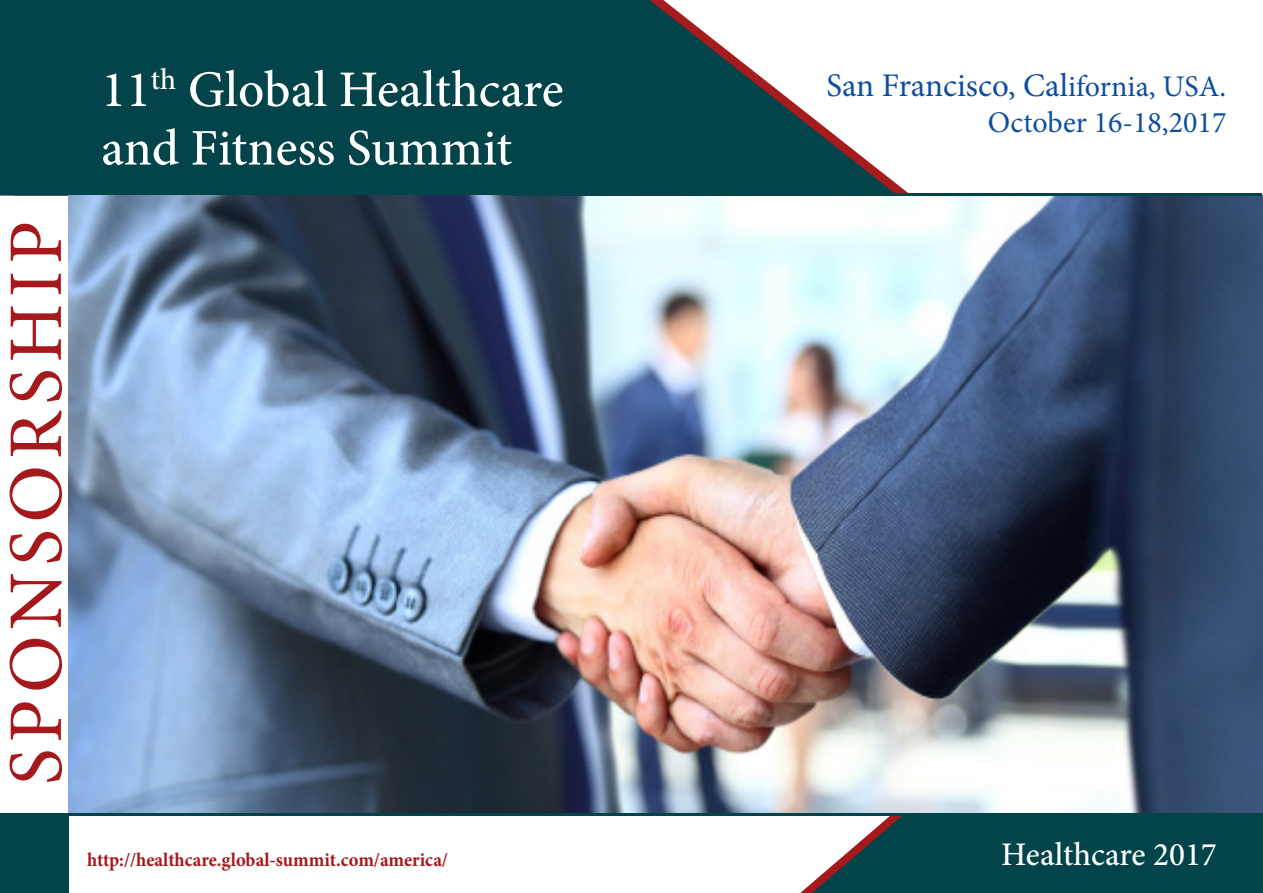
<style>
.page{position:relative;width:1263px;height:893px;background:#fff}
.page>*{position:absolute;margin:0;border:0;box-sizing:border-box;transform-origin:0 0}
.t1{font:77.25px "Minion Pro";letter-spacing:.08em;color:#a5181b}
.t2{font:500 51.3px "Minion Pro";color:#fff}
.t3{font:33px "Minion Pro";color:#0d4da1}
.t4{font:500 33px "Minion Pro";color:#fff}
.t5{font:30px "Minion Pro";color:#0d4da1}
.t6{font:700 19.5px "Minion Pro";color:#a5181b;scale:.95 1}
.s1{font-size:30px}
</style>
<div class="page">
<div style="left:0;top:815px;width:68px;height:78px;background:#024449"></div>
<svg style="left:800px;top:812px;width:463px;height:81px;background:#20565a"></svg>
<svg style="left:0;top:0;width:898px;height:196px;background:#245a5f"></svg>
<img style="left:69px;top:196px;width:1194px;height:616px">
<hr style="left:0;top:813px;width:1262px;height:3px;background:#024449">
<hr style="left:512px;top:193px;width:750px;height:3px;background:#024449">
<p class="t1" style="left:-16px;top:785px;width:566px;rotate:-90deg">SPONSORSHIP</p>
<p class="t2" style="left:101px;top:55px;width:464px">11<sup>th</sup> Global Healthcare</p>
<p class="t2" style="left:101px;top:113px;width:412px">and Fitness Summit</p>
<p class="t3" style="left:826px;top:64px;width:401px">San Francisco, Cal<span class="s1">ifornia, USA.</span></p>
<p class="t5" style="left:988px;top:103px;width:240px">October 16-18,2017</p>
<p class="t6" style="left:87px;top:846px;width:381px">http://healthcare.global-summit.com/america/</p>
<p class="t4" style="left:1001px;top:832px;width:217px">Healthcare 2017</p>
</div>
